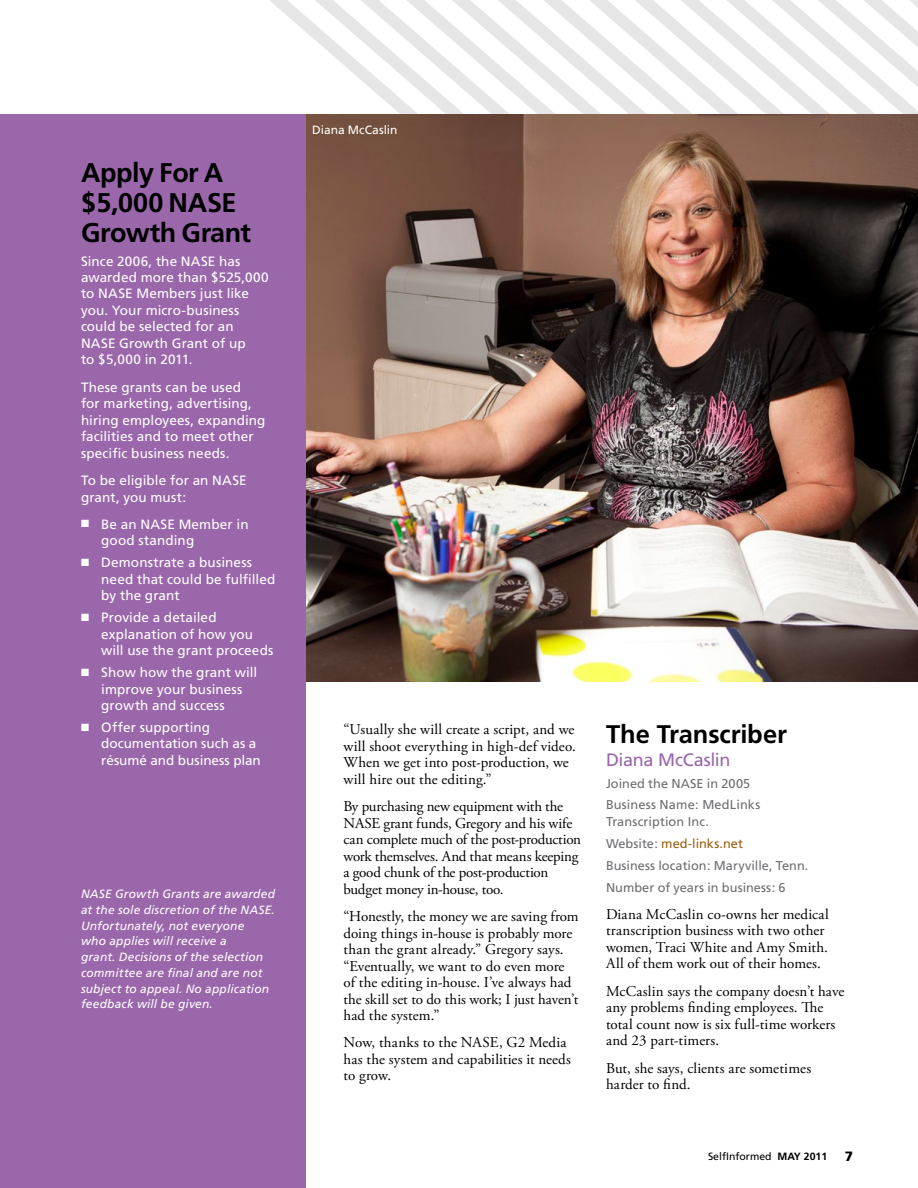
<style>
.page{position:relative;width:918px;height:1188px;background:#fff}
.page>*{position:absolute;margin:0;border:0;box-sizing:border-box;transform-origin:0 0}
.t1{font:700 27px/30px "Frutiger";letter-spacing:-.015em;color:#000}
.t2{font:700 25.5px "Frutiger";letter-spacing:-.005em;color:#000}
.t3{font:18px "Frutiger";letter-spacing:-.015em;color:#9a67ab}
.t4{font:15px/16.5px "Adobe Garamond Pro";color:#000}
.t5{font:13.5px/16.5px "Frutiger";letter-spacing:.005em;color:#fff}
.t6{font:900 13.5px "Frutiger";color:#000}
.t7{font:12.75px/21.9px "Frutiger";letter-spacing:.005em;color:#6d6e71}
.t8{font:italic 12px/15.8px "Frutiger";letter-spacing:.01em;color:#fff}
.t9{font:12px "Frutiger";color:#fff}
.t10{font:10.5px "Frutiger";color:#000}
.s1{color:#9b5f0e}
.s2{font-weight:700}
</style>
<div class="page">
<svg style="left:295px;top:0;width:79px;height:115px"></svg>
<svg style="left:394px;top:0;width:524px;height:115px"></svg>
<img style="left:305px;top:115px;width:613px;height:567px">
<div style="left:0;top:115px;width:305px;height:1073px;background:#9a67ab"></div>
<h1 class="t1" style="left:81px;top:158px;width:172px">Apply For A $5,000 NASE<br>Growth Grant</h1>
<p class="t5" style="left:81px;top:253px;width:189px">Since 2006, the NASE has awarded more than $525,000 to NASE Members just like you. Your micro-business could be selected for an<br>NASE Growth Grant of up<br>to $5,000 in 2011.</p>
<p class="t5" style="left:81px;top:379px;width:186px">These grants can be used<br>for marketing, advertising, hiring employees, expanding facilities and to meet other specific business needs.</p>
<p class="t5" style="left:81px;top:472px;width:167px">To be eligible for an NASE grant, you must:</p>
<p class="t5" style="left:101px;top:516px;width:149px;text-indent:-20px">■ Be an NASE Member in good standing</p>
<p class="t5" style="left:101px;top:554px;width:176px;text-indent:-20px">■ Demonstrate a business need that could be fulfilled by the grant</p>
<p class="t5" style="left:101px;top:609px;width:174px;text-indent:-20px">■ Provide a detailed explanation of how you will use the grant proceeds</p>
<p class="t5" style="left:101px;top:664px;width:158px;text-indent:-20px">■ Show how the grant will improve your business growth and success</p>
<p class="t5" style="left:101px;top:719px;width:161px;text-indent:-20px">■ Offer supporting documentation such as a résumé and business plan</p>
<p class="t8" style="left:81px;top:886px;width:196px">NASE Growth Grants are awarded at the sole discretion of the NASE.<br>Unfortunately, not everyone<br>who applies will receive a<br>grant. Decisions of the selection committee are final and are not subject to appeal. No application feedback will be given.</p>
<p class="t9" style="left:312px;top:123px;width:87px">Diana McCaslin</p>
<p class="t4" style="left:344px;top:722px;width:234px">“Usually she will create a script, and we will shoot everything in high-def video.<br>When we get into post-production, we will hire out the editing.”</p>
<p class="t4" style="left:344px;top:799px;width:239px">By purchasing new equipment with the NASE grant funds, Gregory and his wife can complete much of the post-production work themselves. And that means keeping a good chunk of the post-production budget money in-house, too.</p>
<p class="t4" style="left:344px;top:909px;width:237px">“Honestly, the money we are saving from doing things in-house is probably more than the grant already.” Gregory says. “Eventually, we want to do even more of the editing in-house. I’ve always had the skill set to do this work; I just haven’t had the system.”</p>
<p class="t4" style="left:344px;top:1035px;width:229px">Now, thanks to the NASE, G2 Media has the system and capabilities it needs to grow.</p>
<h2 class="t2" style="left:606px;top:719px;width:183px">The Transcriber</h2>
<p class="t3" style="left:606px;top:749px;width:126px">Diana McCaslin</p>
<p class="t7" style="left:606px;top:772px;width:156px">Joined the NASE in 2005<br>Business Name: MedLinks</p>
<p class="t7" style="left:606px;top:811px;width:204px">Transcription Inc.<br>Website: <span class="s1">med-links.net<br></span>Business location: Maryville, Tenn.<br>Number of years in business: 6</p>
<p class="t4" style="left:606px;top:906px;width:224px">Diana McCaslin co-owns her medical transcription business with two other women, Traci White and Amy Smith.<br>All of them work out of their homes.</p>
<p class="t4" style="left:606px;top:983px;width:240px">McCaslin says the company doesn’t have any problems finding employees. The total count now is six full-time workers and 23 part-timers.</p>
<p class="t4" style="left:606px;top:1060px;width:207px">But, she says, clients are sometimes harder to find.</p>
<p class="t10" style="left:708px;top:1150px;width:121px">SelfInformed <span class="s2">MAY 2011</span></p>
<p class="t6" style="left:845px;top:1148px;width:10px">7</p>
</div>
